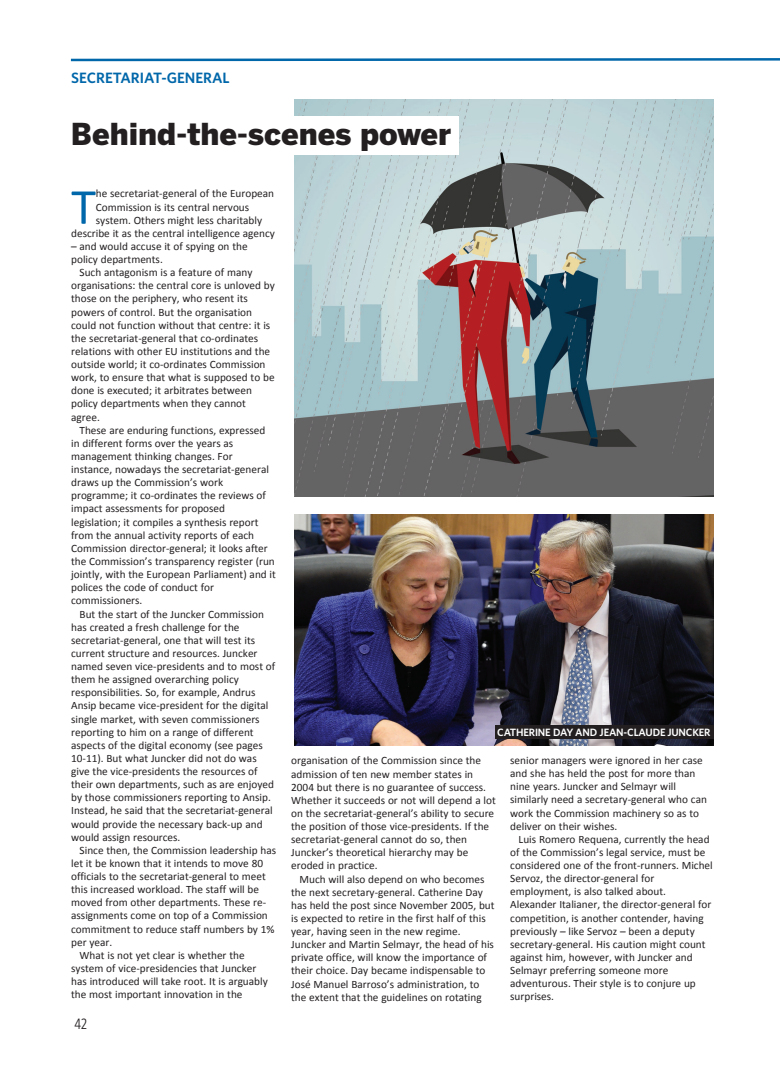
<style>
.page{position:relative;width:780px;height:1088px;background:#fff}
.page>*{position:absolute;margin:0;border:0;box-sizing:border-box;transform-origin:0 0}
.t1{font:50.88px "Calibri";color:#0067aa}
.t2{font:900 30px "Benton Sans";color:#231f20}
.t3{font:600 15px "Whitney";color:#0067aa}
.t4{font:15px "Whitney Condensed";color:#231f20}
.t5{font:11.25px/13.1px "Calibri";color:#231f20}
.t6{font:600 10.62px "Whitney";letter-spacing:-.015em;color:#fff}
</style>
<div class="page">
<svg style="left:70px;top:58px;width:710px;height:4px"></svg>
<img style="left:294px;top:100px;width:419px;height:397px">
<div style="left:71px;top:117px;width:387px;height:38px;background:#fff"></div>
<img style="left:294px;top:515px;width:420px;height:231px">
<div style="left:495px;top:725px;width:218px;height:13px;background:#231f20"></div>
<h3 class="t3" style="left:71px;top:72px;width:160px">SECRETARIAT-GENERAL</h3>
<h2 class="t2" style="left:71px;top:117px;width:382px">Behind-the-scenes power</h2>
<h1 class="t1" style="left:71px;top:175px;width:26px">T</h1>
<p class="t5" style="left:96px;top:187px;width:180px">he secretariat-general of the European</p>
<p class="t5" style="left:96px;top:200px;width:155px">Commission is its central nervous</p>
<p class="t5" style="left:96px;top:213px;width:168px">system. Others might less charitably</p>
<p class="t5" style="left:71px;top:226px;width:205px">describe it as the central intelligence agency</p>
<p class="t5" style="left:71px;top:239px;width:178px">– and would accuse it of spying on the policy departments.</p>
<p class="t5" style="left:71px;top:266px;width:205px;text-indent:8px">Such antagonism is a feature of many organisations: the central core is unloved by those on the periphery, who resent its powers of control. But the organisation could not function without that centre: it is the secretariat-general that co-ordinates relations with other EU institutions and the outside world; it co-ordinates Commission work, to ensure that what is supposed to be done is executed; it arbitrates between policy departments when they cannot agree.</p>
<p class="t5" style="left:71px;top:423px;width:206px;text-indent:8px">These are enduring functions, expressed in different forms over the years as management thinking changes. For instance, nowadays the secretariat-general draws up the Commission’s work programme; it co-ordinates the reviews of impact assessments for proposed legislation; it compiles a synthesis report from the annual activity reports of each Commission director-general; it looks after the Commission’s transparency register (run jointly, with the European Parliament) and it polices the code of conduct for commissioners.</p>
<p class="t5" style="left:71px;top:607px;width:205px;text-indent:8px">But the start of the Juncker Commission has created a fresh challenge for the secretariat-general, one that will test its current structure and resources. Juncker named seven vice-presidents and to most of them he assigned overarching policy responsibilities. So, for example, Andrus Ansip became vice-president for the digital single market, with seven commissioners reporting to him on a range of different aspects of the digital economy (see pages 10-11). But what Juncker did not do was give the vice-presidents the resources of their own departments, such as are enjoyed by those commissioners reporting to Ansip.<br>Instead, he said that the secretariat-general would provide the necessary back-up and would assign resources.</p>
<p class="t5" style="left:80px;top:843px;width:198px">Since then, the Commission leadership has</p>
<p class="t5" style="left:71px;top:856px;width:193px">let it be known that it intends to move 80</p>
<p class="t5" style="left:71px;top:869px;width:196px">officials to the secretariat-general to meet</p>
<p class="t5" style="left:71px;top:883px;width:189px">this increased workload. The staff will be</p>
<p class="t5" style="left:71px;top:896px;width:196px">moved from other departments. These re-</p>
<p class="t5" style="left:71px;top:909px;width:198px">assignments come on top of a Commission</p>
<p class="t5" style="left:71px;top:922px;width:205px">commitment to reduce staff numbers by 1%</p>
<p class="t5" style="left:71px;top:935px;width:43px">per year.</p>
<p class="t5" style="left:80px;top:948px;width:166px">What is not yet clear is whether the</p>
<p class="t5" style="left:71px;top:961px;width:187px">system of vice-presidencies that Juncker</p>
<p class="t5" style="left:71px;top:974px;width:198px">has introduced will take root. It is arguably</p>
<p class="t5" style="left:71px;top:988px;width:173px">the most important innovation in the</p>
<h3 class="t4" style="left:74px;top:1018px;width:14px">42</h3>
<p class="t6" style="left:497px;top:728px;width:215px">CATHERINE DAY AND JEAN-CLAUDE JUNCKER</p>
<p class="t5" style="left:291px;top:754px;width:206px">organisation of the Commission since the admission of ten new member states in 2004 but there is no guarantee of success.<br>Whether it succeeds or not will depend a lot on the secretariat-general’s ability to secure the position of those vice-presidents. If the secretariat-general cannot do so, then Juncker’s theoretical hierarchy may be eroded in practice.</p>
<p class="t5" style="left:291px;top:872px;width:205px;text-indent:8px">Much will also depend on who becomes the next secretary-general. Catherine Day has held the post since November 2005, but is expected to retire in the first half of this year, having seen in the new regime.<br>Juncker and Martin Selmayr, the head of his private office, will know the importance of their choice. Day became indispensable to José Manuel Barroso’s administration, to the extent that the guidelines on rotating</p>
<p class="t5" style="left:510px;top:753px;width:198px">senior managers were ignored in her case and she has held the post for more than nine years. Juncker and Selmayr will similarly need a secretary-general who can work the Commission machinery so as to deliver on their wishes.</p>
<p class="t5" style="left:510px;top:832px;width:204px;text-indent:8px">Luis Romero Requena, currently the head of the Commission’s legal service, must be considered one of the front-runners. Michel Servoz, the director-general for employment, is also talked about.<br>Alexander Italianer, the director-general for competition, is another contender, having previously – like Servoz – been a deputy secretary-general. His caution might count against him, however, with Juncker and Selmayr preferring someone more adventurous. Their style is to conjure up surprises.</p>
</div>
